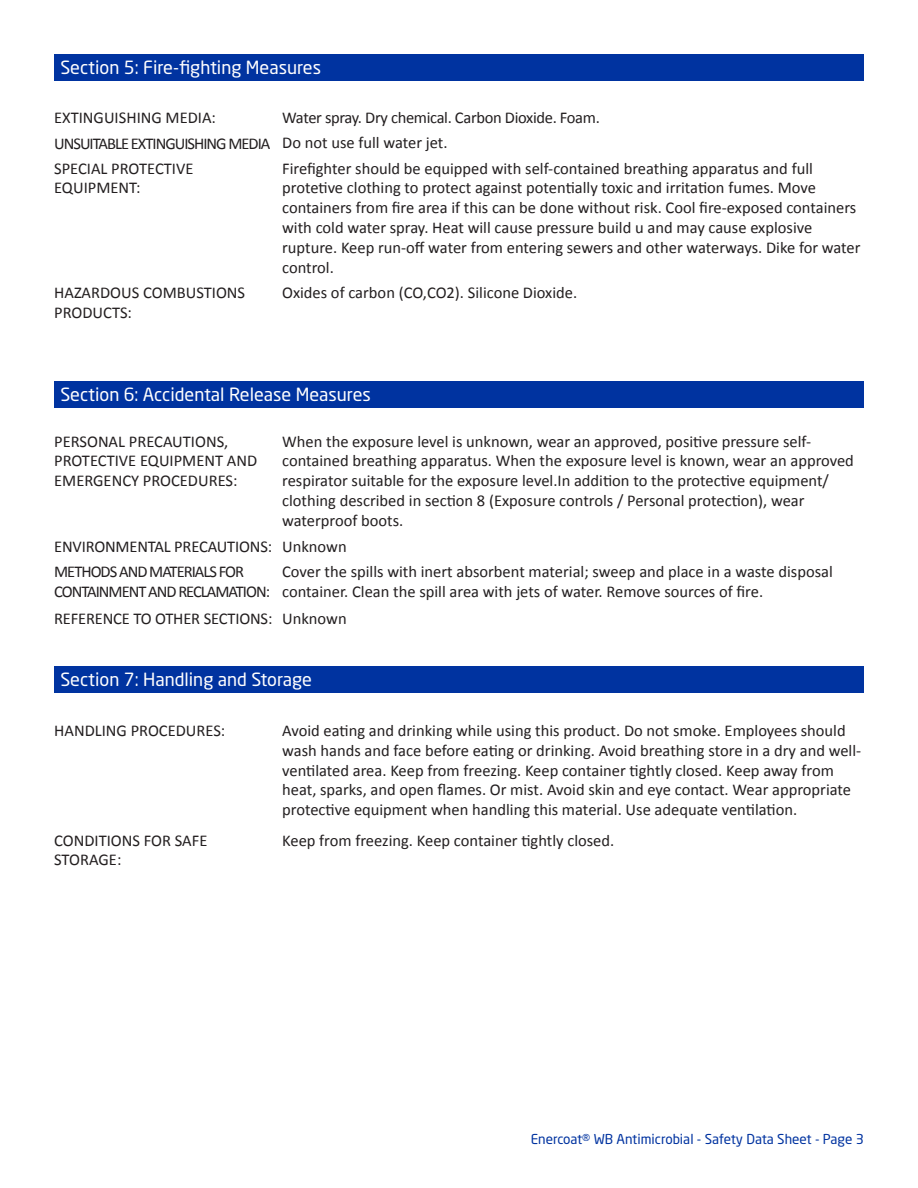
<style>
.page{position:relative;width:918px;height:1188px;background:#fff}
.page>*{position:absolute;margin:0;border:0;box-sizing:border-box;transform-origin:0 0}
.t1{font:18px "Neo Sans W1 G";color:#fff}
.t2{font:16.5px/19.8px "Calibri";color:#231f20}
.t3{font:16.5px/19.8px "Calibri";letter-spacing:-.06em;color:#231f20}
.t4{font:16.5px "Calibri";letter-spacing:-.02em;color:#231f20}
.t5{font:13.5px "Neo Sans W1 G";color:#0033a0}
</style>
<div class="page">
<div style="left:54px;top:381px;width:810px;height:27px;background:#0033a0"></div>
<div style="left:54px;top:54px;width:810px;height:27px;background:#0033a0"></div>
<div style="left:54px;top:666px;width:810px;height:27px;background:#0033a0"></div>
<p class="t1" style="left:60px;top:56px;width:262px">Section 5: Fire-fighting Measures</p>
<p class="t2" style="left:54px;top:107px;width:163px">EXTINGUISHING MEDIA:</p>
<p class="t3" style="left:54px;top:133px;width:218px">UNSUITABLE EXTINGUISHING MEDIA</p>
<p class="t2" style="left:54px;top:158px;width:141px">SPECIAL PROTECTIVE<br>EQUIPMENT:</p>
<p class="t2" style="left:54px;top:282px;width:193px">HAZARDOUS COMBUSTIONS<br>PRODUCTS:</p>
<p class="t4" style="left:282px;top:106px;width:319px">Water spray. Dry chemical. Carbon Dioxide. Foam.</p>
<p class="t2" style="left:282px;top:132px;width:167px">Do not use full water jet.</p>
<p class="t2" style="left:282px;top:158px;width:580px">Firefighter should be equipped with self-contained breathing apparatus and full protetive clothing to protect against potentially toxic and irritation fumes. Move containers from fire area if this can be done without risk. Cool fire-exposed containers with cold water spray. Heat will cause pressure build u and may cause explosive rupture. Keep run-off water from entering sewers and other waterways. Dike for water control.</p>
<p class="t2" style="left:282px;top:282px;width:297px">Oxides of carbon (CO,CO2). Silicone Dioxide.</p>
<p class="t1" style="left:60px;top:383px;width:312px">Section 6: Accidental Release Measures</p>
<p class="t2" style="left:54px;top:431px;width:205px">PERSONAL PRECAUTIONS,<br>PROTECTIVE EQUIPMENT AND<br>EMERGENCY PROCEDURES:</p>
<p class="t2" style="left:54px;top:536px;width:220px">ENVIRONMENTAL PRECAUTIONS:</p>
<p class="t2" style="left:282px;top:431px;width:573px">When the exposure level is unknown, wear an approved, positive pressure self&shy;contained breathing apparatus. When the exposure level is known, wear an approved respirator suitable for the exposure level.In addition to the protective equipment/ clothing described in section 8 (Exposure controls / Personal protection), wear waterproof boots.</p>
<p class="t2" style="left:282px;top:536px;width:66px">Unknown</p>
<p class="t3" style="left:54px;top:561px;width:217px">METHODS AND MATERIALS FOR<br>CONTAINMENT AND RECLAMATION:</p>
<p class="t2" style="left:282px;top:561px;width:552px">Cover the spills with inert absorbent material; sweep and place in a waste disposal</p>
<p class="t2" style="left:282px;top:581px;width:483px">container. Clean the spill area with jets of water. Remove sources of fire.</p>
<p class="t2" style="left:54px;top:608px;width:220px">REFERENCE TO OTHER SECTIONS:</p>
<p class="t2" style="left:282px;top:608px;width:66px">Unknown</p>
<p class="t1" style="left:60px;top:668px;width:253px">Section 7: Handling and Storage</p>
<p class="t2" style="left:54px;top:720px;width:173px">HANDLING PROCEDURES:</p>
<p class="t2" style="left:54px;top:830px;width:155px">CONDITIONS FOR SAFE<br>STORAGE:</p>
<p class="t2" style="left:282px;top:720px;width:581px">Avoid eating and drinking while using this product. Do not smoke. Employees should wash hands and face before eating or drinking. Avoid breathing store in a dry and well&shy;ventilated area. Keep from freezing. Keep container tightly closed. Keep away from heat, sparks, and open flames. Or mist. Avoid skin and eye contact. Wear appropriate protective equipment when handling this material. Use adequate ventilation.</p>
<p class="t2" style="left:282px;top:830px;width:334px">Keep from freezing. Keep container tightly closed.</p>
<p class="t5" style="left:531px;top:1131px;width:335px">Enercoat® WB Antimicrobial - Safety Data Sheet - Page 3</p>
</div>
